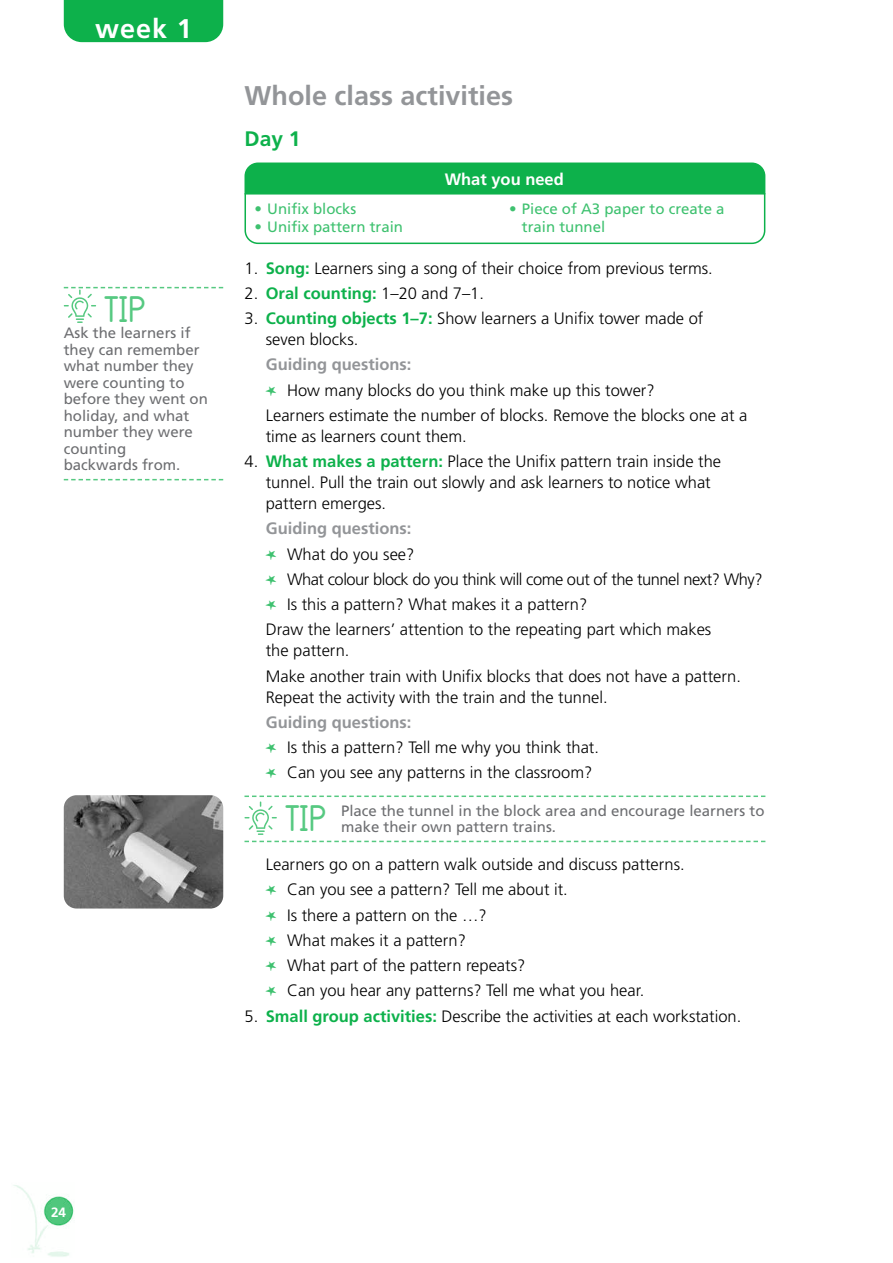
<style>
.page{position:relative;width:893px;height:1263px;background:#fff}
.page>*{position:absolute;margin:0;border:0;box-sizing:border-box;transform-origin:0 0}
.t1{font:43.5px "Teachers Pet";color:#56c981}
.t2{font:700 27px "Frutiger LT Std";color:#939598}
.t3{font:700 27px "Frutiger LT Std";color:#fff}
.t4{font:700 21px "Frutiger LT Std";color:#0db14b}
.t5{font:300 16.5px/25.2px "Frutiger LT Std";color:#000}
.t6{font:700 16.5px "Frutiger LT Std";color:#fff}
.t7{font:15px/16.5px "Frutiger LT Std";color:#6d6e71}
.t8{font:15px/17.2px "Frutiger LT Std";color:#3ec16f}
.t9{font:700 13.5px "Frutiger LT Std";color:#fff}
.s1{font-weight:700;color:#0db14b}
.s2{font-weight:700;color:#939598}
.s3{font-family:"MTF Doodle";font-weight:400;color:#3ec16f}
</style>
<div class="page">
<div style="left:64px;top:0;width:159px;height:42px;background:#0db14b"></div>
<img style="left:13px;top:1185px;width:61px;height:72px">
<svg style="left:244px;top:841px;width:521px;height:1px"></svg>
<div style="left:245px;top:163px;width:520px;height:42px;background:#0db14b;border-radius:13px"></div>
<div style="left:244px;top:163px;width:521px;height:42px;border:2px solid #0db14b;border-radius:13px"></div>
<svg style="left:244px;top:192px;width:522px;height:53px"></svg>
<svg style="left:244px;top:795px;width:521px;height:40px"></svg>
<svg style="left:64px;top:479px;width:159px;height:1px"></svg>
<svg style="left:64px;top:287px;width:159px;height:36px"></svg>
<img style="left:64px;top:795px;width:159px;height:113px">
<h2 class="t3" style="left:95px;top:12px;width:98px">week 1</h2>
<h1 class="t1" style="left:105px;top:289px;width:41px">TIP</h1>
<p class="t7" style="left:64px;top:325px;width:146px">Ask the learners if they can remember what number they were counting to before they went on holiday, and what number they were counting<br>backwards from.</p>
<h2 class="t2" style="left:244px;top:80px;width:270px">Whole class activities</h2>
<p class="t4" style="left:244px;top:127px;width:58px">Day 1</p>
<p class="t6" style="left:445px;top:169px;width:121px">What you need</p>
<p class="t8" style="left:254px;top:201px;width:103px">• Unifix blocks</p>
<p class="t8" style="left:254px;top:218px;width:150px">• Unifix pattern train</p>
<p class="t8" style="left:522px;top:201px;width:204px;text-indent:-13px">• Piece of A3 paper to create a train tunnel</p>
<p class="t5" style="left:244px;top:255px;width:470px">1. <span class="s1">Song:</span> Learners sing a song of their choice from previous terms.</p>
<p class="t5" style="left:244px;top:281px;width:241px">2. <span class="s1">Oral counting:</span> 1–20 and 7–1.</p>
<p class="t5" style="left:266px;top:308px;width:439px;line-height:21px;text-indent:-21px">3. <span class="s1">Counting objects 1–7:</span> Show learners a Unifix tower made of seven blocks.</p>
<p class="t5" style="left:266px;top:352px;width:483px"><span class="s2">Guiding questions:<br></span><span class="s3">L</span> How many blocks do you think make up this tower?<br>Learners estimate the number of blocks. Remove the blocks one at a</p>
<p class="t5" style="left:266px;top:424px;width:203px">time as learners count them.</p>
<p class="t5" style="left:266px;top:451px;width:457px;line-height:21px;text-indent:-21px">4. <span class="s1">What makes a pattern:</span> Place the Unifix pattern train inside the tunnel. Pull the train out slowly and ask learners to notice what pattern emerges.</p>
<p class="t5" style="left:266px;top:516px;width:498px"><span class="s2">Guiding questions:<br></span><span class="s3">L</span> What do you see?<br><span class="s3">L</span> What colour block do you think will come out of the tunnel next? Why?<br><span class="s3">L</span> Is this a pattern? What makes it a pattern?<br>Draw the learners’ attention to the repeating part which makes</p>
<p class="t5" style="left:266px;top:638px;width:477px">the pattern.<br>Make another train with Unifix blocks that does not have a pattern.</p>
<p class="t5" style="left:266px;top:684px;width:343px">Repeat the activity with the train and the tunnel.</p>
<p class="t5" style="left:266px;top:710px;width:335px"><span class="s2">Guiding questions:<br></span><span class="s3">L</span> Is this a pattern? Tell me why you think that.<br><span class="s3">L</span> Can you see any patterns in the classroom?</p>
<h1 class="t1" style="left:285px;top:798px;width:41px">TIP</h1>
<p class="t7" style="left:341px;top:802px;width:425px">Place the tunnel in the block area and encourage learners to make their own pattern trains.</p>
<p class="t5" style="left:266px;top:852px;width:420px">Learners go on a pattern walk outside and discuss patterns.<br><span class="s3">L</span> Can you see a pattern? Tell me about it.<br><span class="s3">L</span> Is there a pattern on the …?<br><span class="s3">L</span> What makes it a pattern?<br><span class="s3">L</span> What part of the pattern repeats?<br><span class="s3">L</span> Can you hear any patterns? Tell me what you hear.</p>
<p class="t5" style="left:244px;top:1004px;width:498px">5. <span class="s1">Small group activities:</span> Describe the activities at each workstation.</p>
<p class="t9" style="left:51px;top:1204px;width:17px">24</p>
</div>
